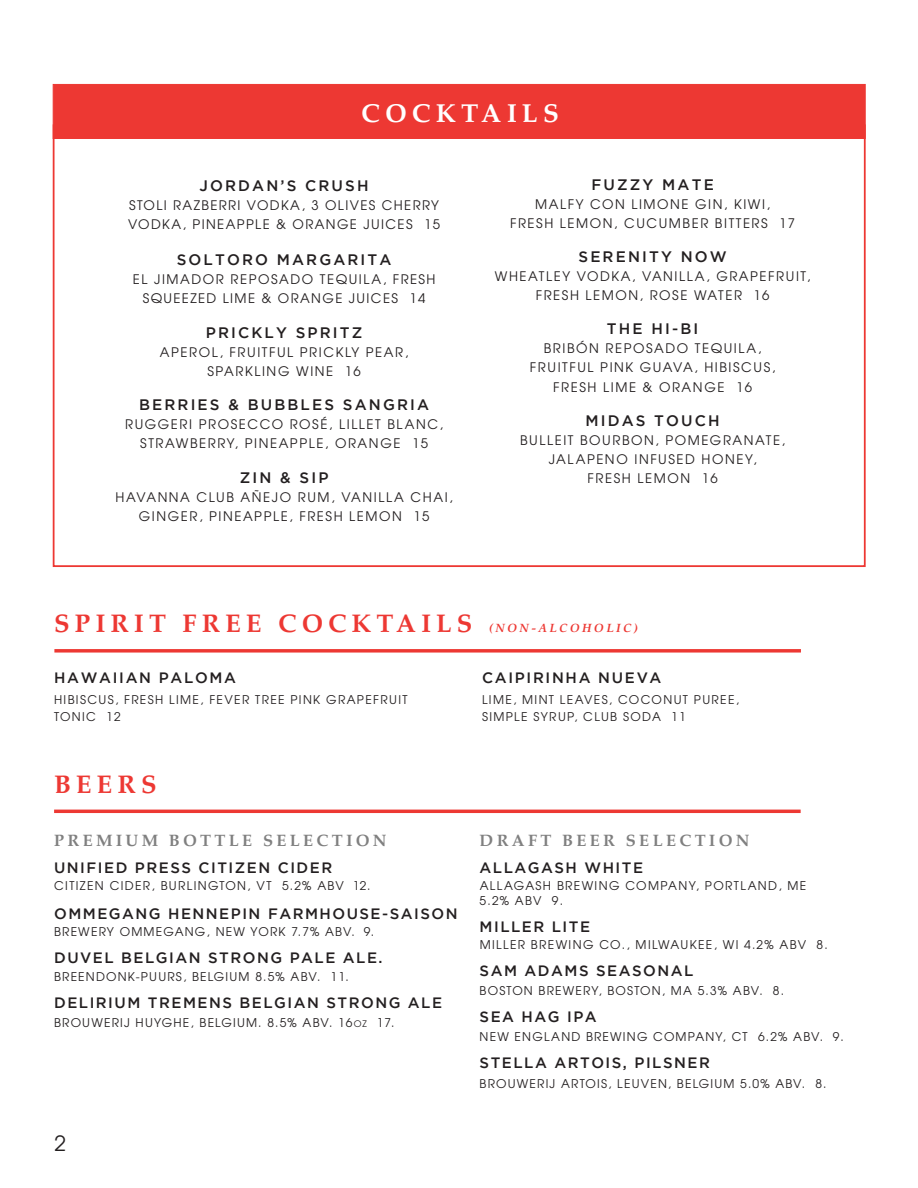
<style>
.page{position:relative;width:918px;height:1188px;background:#fff}
.page>*{position:absolute;margin:0;border:0;box-sizing:border-box;transform-origin:0 0}
.t1{font:700 25.95px "Palatino";letter-spacing:.2em;color:#fff}
.t2{font:700 25.5px "Palatino";letter-spacing:.2em;color:#ed3833}
.t3{font:21px "Te X Gyre Adventor";color:#231f20}
.t4{font:700 16.5px "Palatino";letter-spacing:.2em;color:#808080}
.t5{font:500 15.15px "Gotham";letter-spacing:.14em;color:#231f20}
.t6{font:500 15px "Gotham";letter-spacing:.1em;color:#231f20}
.t7{font:13.2px/19px "Te X Gyre Adventor";letter-spacing:.12em;color:#231f20;text-align:center}
.t8{font:12px/17.4px "Te X Gyre Adventor";letter-spacing:.1em;color:#231f20}
.s1{font-style:italic;font-size:12px}
.s2{font-size:9px}
</style>
<div class="page">
<svg style="left:54px;top:649px;width:747px;height:4px;background:#ef524d"></svg>
<hr style="left:54px;top:810px;width:747px;height:3px;background:#ed3833">
<div style="left:53px;top:84px;width:813px;height:55px;background:#ed3833"></div>
<div style="left:53px;top:124px;width:813px;height:443px;border:2px solid #ed3833"></div>
<p class="t1" style="left:361px;top:91px;width:199px">COCKTAILS</p>
<p class="t5" style="left:200px;top:177px;width:171px">JORDAN’S CRUSH</p>
<p class="t7" style="left:129px;top:195px;width:311px">STOLI RAZBERRI VODKA, 3 OLIVES CHERRY</p>
<p class="t7" style="left:128px;top:214px;width:313px">VODKA, PINEAPPLE &amp; ORANGE JUICES 15</p>
<p class="t5" style="left:177px;top:251px;width:216px">SOLTORO MARGARITA</p>
<p class="t7" style="left:133px;top:269px;width:304px">EL JIMADOR REPOSADO TEQUILA, FRESH</p>
<p class="t7" style="left:143px;top:288px;width:284px">SQUEEZED LIME &amp; ORANGE JUICES 14</p>
<p class="t5" style="left:206px;top:324px;width:158px">PRICKLY SPRITZ</p>
<p class="t7" style="left:160px;top:342px;width:250px">APEROL, FRUITFUL PRICKLY PEAR,</p>
<p class="t7" style="left:208px;top:361px;width:155px">SPARKLING WINE 16</p>
<p class="t5" style="left:139px;top:396px;width:291px">BERRIES &amp; BUBBLES SANGRIA</p>
<p class="t7" style="left:125px;top:414px;width:320px">RUGGERI PROSECCO ROSÉ, LILLET BLANC,<br>STRAWBERRY, PINEAPPLE, ORANGE 15</p>
<p class="t5" style="left:240px;top:469px;width:90px">ZIN &amp; SIP</p>
<p class="t7" style="left:116px;top:486px;width:339px">HAVANNA CLUB AÑEJO RUM, VANILLA CHAI,</p>
<p class="t7" style="left:139px;top:505px;width:292px">GINGER, PINEAPPLE, FRESH LEMON 15</p>
<p class="t5" style="left:591px;top:176px;width:124px">FUZZY MATE</p>
<p class="t7" style="left:535px;top:193px;width:237px">MALFY CON LIMONE GIN, KIWI,</p>
<p class="t7" style="left:510px;top:212px;width:287px">FRESH LEMON, CUCUMBER BITTERS 17</p>
<p class="t5" style="left:579px;top:248px;width:150px">SERENITY NOW</p>
<p class="t7" style="left:495px;top:266px;width:317px">WHEATLEY VODKA, VANILLA, GRAPEFRUIT,</p>
<p class="t7" style="left:536px;top:285px;width:235px">FRESH LEMON, ROSE WATER 16</p>
<p class="t5" style="left:607px;top:320px;width:93px">THE HI-BI</p>
<p class="t7" style="left:544px;top:338px;width:219px">BRIBÓN REPOSADO TEQUILA,</p>
<p class="t7" style="left:530px;top:357px;width:247px">FRUITFUL PINK GUAVA, HIBISCUS,</p>
<p class="t7" style="left:553px;top:376px;width:200px">FRESH LIME &amp; ORANGE 16</p>
<p class="t5" style="left:585px;top:412px;width:136px">MIDAS TOUCH</p>
<p class="t7" style="left:520px;top:430px;width:267px">BULLEIT BOURBON, POMEGRANATE,</p>
<p class="t7" style="left:549px;top:449px;width:209px">JALAPENO INFUSED HONEY,</p>
<p class="t7" style="left:588px;top:468px;width:132px">FRESH LEMON 16</p>
<p class="t2" style="left:54px;top:602px;width:585px">SPIRIT FREE COCKTAILS <span class="s1">(NON-ALCOHOLIC)</span></p>
<p class="t6" style="left:54px;top:669px;width:184px">HAWAIIAN PALOMA</p>
<p class="t8" style="left:54px;top:690px;width:355px">HIBISCUS, FRESH LIME, FEVER TREE PINK GRAPEFRUIT<br>TONIC 12</p>
<p class="t2" style="left:54px;top:763px;width:104px">BEERS</p>
<p class="t4" style="left:54px;top:826px;width:334px">PREMIUM BOTTLE SELECTION</p>
<p class="t6" style="left:54px;top:859px;width:280px">UNIFIED PRESS CITIZEN CIDER</p>
<p class="t8" style="left:54px;top:876px;width:318px">CITIZEN CIDER, BURLINGTON, VT 5.2% ABV 12.</p>
<p class="t6" style="left:54px;top:905px;width:405px">OMMEGANG HENNEPIN FARMHOUSE-SAISON</p>
<p class="t8" style="left:54px;top:923px;width:322px">BREWERY OMMEGANG, NEW YORK 7.7% ABV. 9.</p>
<p class="t6" style="left:54px;top:950px;width:330px">DUVEL BELGIAN STRONG PALE ALE.</p>
<p class="t8" style="left:54px;top:967px;width:296px">BREENDONK-PUURS, BELGIUM 8.5% ABV. 11.</p>
<p class="t6" style="left:54px;top:994px;width:390px">DELIRIUM TREMENS BELGIAN STRONG ALE</p>
<p class="t8" style="left:54px;top:1013px;width:342px">BROUWERIJ HUYGHE, BELGIUM. 8.5% ABV. 16<span class="s2">OZ</span> 17.</p>
<p class="t3" style="left:54px;top:1127px;width:13px">2</p>
<p class="t6" style="left:482px;top:669px;width:181px">CAIPIRINHA NUEVA</p>
<p class="t8" style="left:482px;top:690px;width:259px">LIME, MINT LEAVES, COCONUT PUREE,</p>
<p class="t8" style="left:482px;top:707px;width:205px">SIMPLE SYRUP, CLUB SODA 11</p>
<p class="t4" style="left:480px;top:826px;width:271px">DRAFT BEER SELECTION</p>
<p class="t6" style="left:480px;top:859px;width:165px">ALLAGASH WHITE</p>
<p class="t8" style="left:480px;top:876px;width:328px">ALLAGASH BREWING COMPANY, PORTLAND, ME</p>
<p class="t8" style="left:480px;top:891px;width:85px">5.2% ABV 9.</p>
<p class="t6" style="left:480px;top:918px;width:112px">MILLER LITE</p>
<p class="t8" style="left:480px;top:935px;width:349px">MILLER BREWING CO., MILWAUKEE, WI 4.2% ABV 8.</p>
<p class="t6" style="left:480px;top:962px;width:215px">SAM ADAMS SEASONAL</p>
<p class="t8" style="left:480px;top:981px;width:306px">BOSTON BREWERY, BOSTON, MA 5.3% ABV. 8.</p>
<p class="t6" style="left:480px;top:1008px;width:119px">SEA HAG IPA</p>
<p class="t8" style="left:480px;top:1028px;width:366px">NEW ENGLAND BREWING COMPANY, CT 6.2% ABV. 9.</p>
<p class="t6" style="left:480px;top:1055px;width:232px">STELLA ARTOIS, PILSNER</p>
<p class="t8" style="left:480px;top:1074px;width:348px">BROUWERIJ ARTOIS, LEUVEN, BELGIUM 5.0% ABV. 8.</p>
</div>
